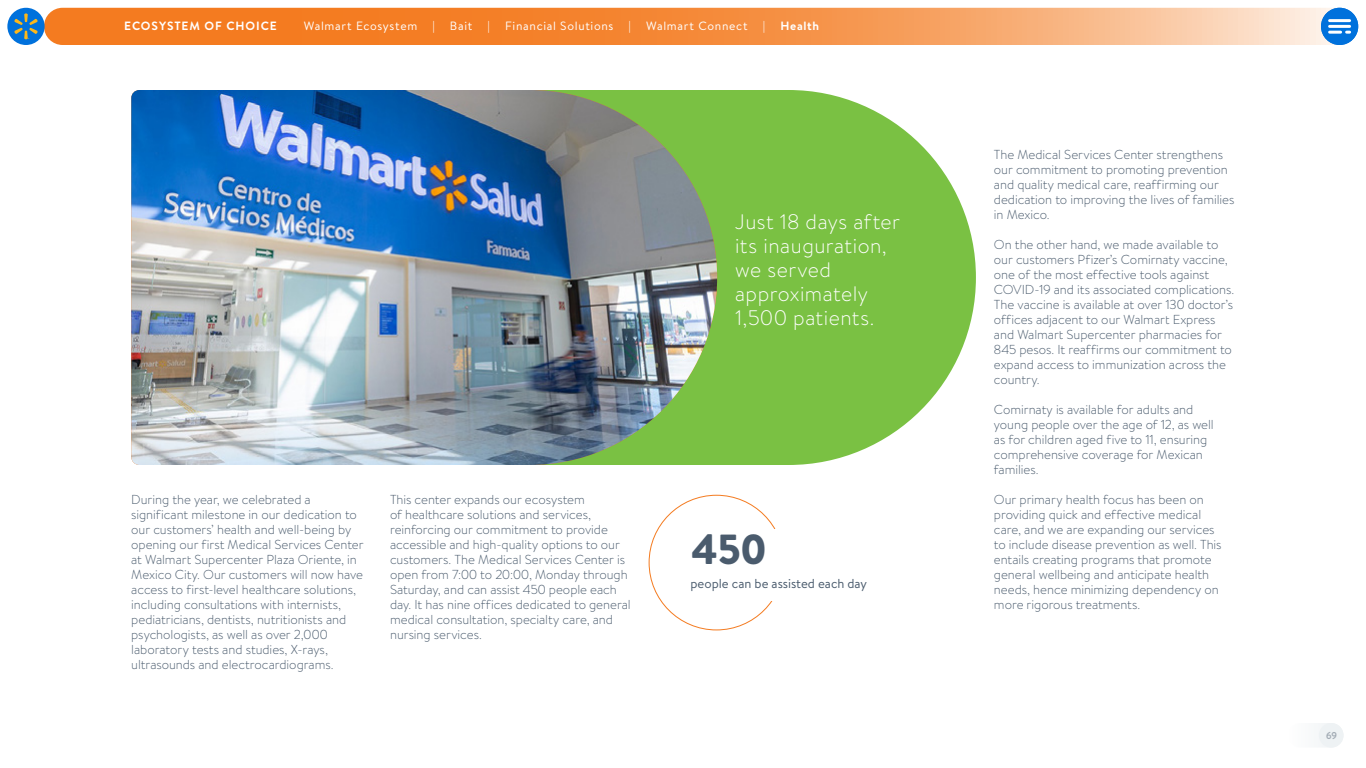
<style>
.page{position:relative;width:1366px;height:768px;background:#fff}
.page>*{position:absolute;margin:0;border:0;box-sizing:border-box;transform-origin:0 0}
.t1{font:900 42px "Bogle";color:#4a5b6d}
.t2{font:300 21px/24px "Bogle";letter-spacing:.025em;color:#fff}
.t3{font:300 13px/15px "Bogle";letter-spacing:-.005em;color:#4a5b6d}
.t4{font:13px "Bogle";color:#4a5b6d}
.t5{font:12px "Bogle";letter-spacing:.055em;color:#fff}
.t6{font:700 12px "Bogle";letter-spacing:.075em;color:#fff}
.t7{font:700 10px "Bogle";color:#a4adb6}
</style>
<div class="page">
<svg style="left:717px;top:90px;width:259px;height:375px;fill:#7ac143"></svg>
<img style="left:131px;top:90px;width:586px;height:375px">
<div style="left:1288px;top:723px;width:56px;height:25px;background:#f9fafb;border-radius:12px"></div>
<div style="left:1319px;top:723px;width:25px;height:25px;background:#eef2f4;border-radius:50%"></div>
<svg style="left:44px;top:8px;width:1312px;height:37px;background:#f69751"></svg>
<div style="left:1321px;top:8px;width:37px;height:37px;background:#0071dc;border-radius:50%"></div>
<hr style="left:1330px;top:19px;width:20px;height:3px;background:#fff">
<hr style="left:1330px;top:25px;width:20px;height:3px;background:#fff">
<svg style="left:1330px;top:31px;width:11px;height:3px"></svg>
<div style="left:7px;top:8px;width:38px;height:37px;background:#0071dc;border-radius:50%"></div>
<svg style="left:14px;top:13px;width:24px;height:26px"></svg>
<p class="t6" style="left:124px;top:17px;width:154px">ECOSYSTEM OF CHOICE</p>
<p class="t5" style="left:304px;top:17px;width:115px">Walmart Ecosystem</p>
<p class="t5" style="left:432px;top:17px;width:4px">|</p>
<p class="t5" style="left:450px;top:17px;width:24px">Bait</p>
<p class="t5" style="left:488px;top:17px;width:4px">|</p>
<p class="t5" style="left:505px;top:17px;width:110px">Financial Solutions</p>
<p class="t5" style="left:629px;top:17px;width:4px">|</p>
<p class="t5" style="left:646px;top:17px;width:103px">Walmart Connect</p>
<p class="t5" style="left:763px;top:17px;width:4px">|</p>
<p class="t6" style="left:780px;top:17px;width:40px">Health</p>
<h2 class="t2" style="left:735px;top:209px;width:167px">Just 18 days after its inauguration, we served approximately<br>1,500 patients.</h2>
<p class="t3" style="left:131px;top:492px;width:234px">During the year, we celebrated a significant milestone in our dedication to our customers’ health and well-being by opening our first Medical Services Center at Walmart Supercenter Plaza Oriente, in Mexico City. Our customers will now have access to first-level healthcare solutions, including consultations with internists, pediatricians, dentists, nutritionists and psychologists, as well as over 2,000 laboratory tests and studies, X-rays, ultrasounds and electrocardiograms.</p>
<p class="t3" style="left:390px;top:492px;width:242px">This center expands our ecosystem<br>of healthcare solutions and services, reinforcing our commitment to provide accessible and high-quality options to our customers. The Medical Services Center is open from 7:00 to 20:00, Monday through Saturday, and can assist 450 people each day. It has nine offices dedicated to general medical consultation, specialty care, and nursing services.</p>
<h1 class="t1" style="left:690px;top:520px;width:77px">450</h1>
<p class="t4" style="left:690px;top:574px;width:178px">people can be assisted each day</p>
<p class="t3" style="left:994px;top:147px;width:242px">The Medical Services Center strengthens our commitment to promoting prevention and quality medical care, reaffirming our dedication to improving the lives of families in Mexico.</p>
<p class="t3" style="left:994px;top:237px;width:242px">On the other hand, we made available to our customers Pfizer’s Comirnaty vaccine, one of the most effective tools against COVID-19 and its associated complications.<br>The vaccine is available at over 130 doctor’s offices adjacent to our Walmart Express and Walmart Supercenter pharmacies for 845 pesos. It reaffirms our commitment to expand access to immunization across the country.</p>
<p class="t3" style="left:994px;top:402px;width:221px">Comirnaty is available for adults and young people over the age of 12, as well as for children aged five to 11, ensuring comprehensive coverage for Mexican families.</p>
<p class="t3" style="left:994px;top:492px;width:229px">Our primary health focus has been on providing quick and effective medical care, and we are expanding our services to include disease prevention as well. This entails creating programs that promote general wellbeing and anticipate health needs, hence minimizing dependency on more rigorous treatments.</p>
<p class="t7" style="left:1326px;top:728px;width:12px">69</p>
</div>
